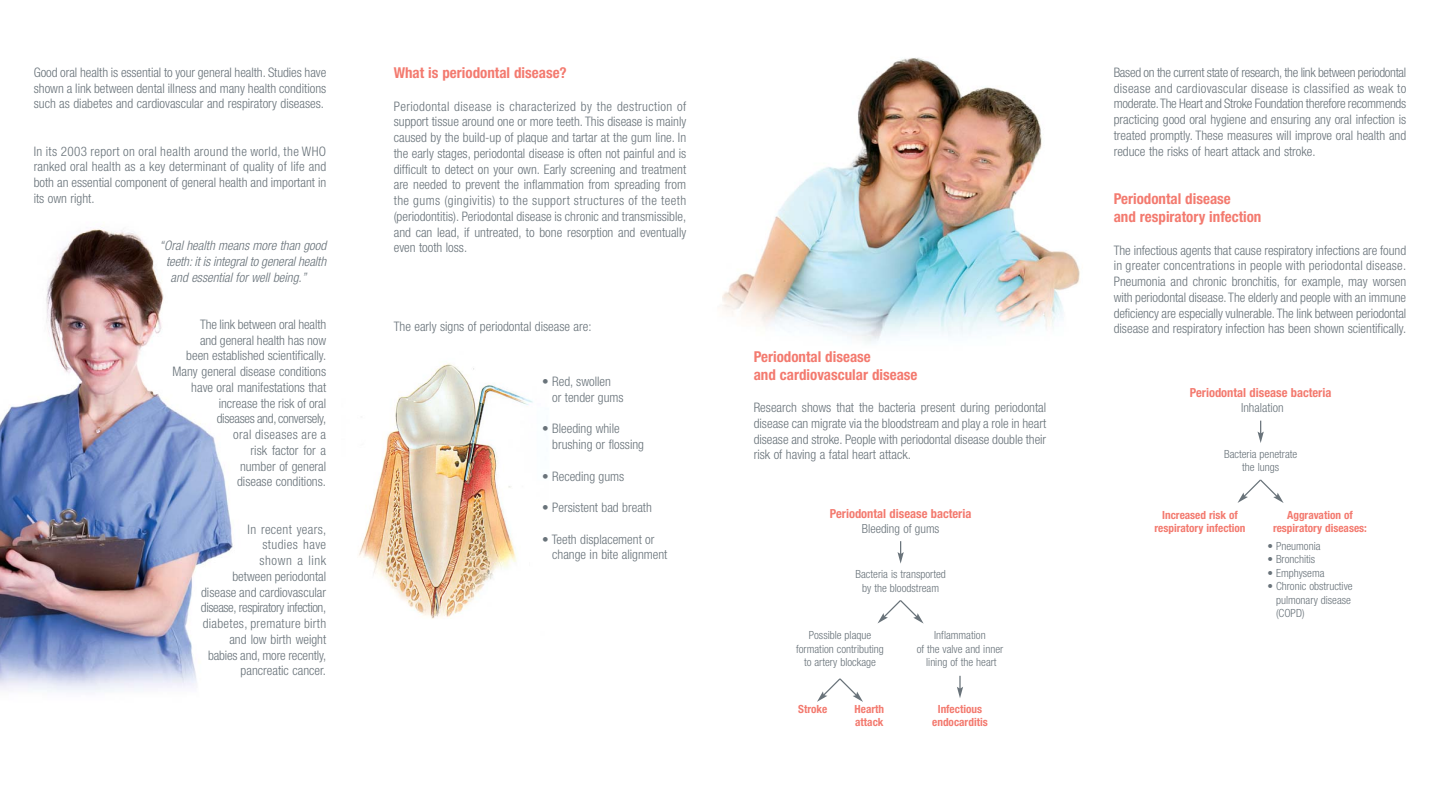
<style>
.page{position:relative;width:1440px;height:810px;background:#fff}
.page>*{position:absolute;margin:0;border:0;box-sizing:border-box;transform-origin:0 0}
.t1{font:700 condensed 15px/18px "Helvetica Neue";color:#f37a6f}
.t2{font:300 condensed 13.12px/15.8px "Helvetica Neue";color:#69737a;text-align:justify}
.t3{font:italic 300 condensed 13.12px "Helvetica Neue";color:#69737a}
.t4{font:700 condensed 12.5px "Helvetica Neue";color:#f37a6f}
.t5{font:300 condensed 12.5px "Helvetica Neue";color:#69737a}
.t6{font:300 condensed 11.25px/13.5px "Helvetica Neue";color:#69737a;text-align:center}
.t7{font:700 condensed 11.25px/13.5px "Helvetica Neue";color:#f37a6f;text-align:center}
</style>
<div class="page">
<img style="left:0;top:229px;width:233px;height:463px">
<img style="left:359px;top:363px;width:174px;height:256px">
<svg style="left:1258px;top:421px;width:6px;height:22px"></svg>
<svg style="left:1238px;top:479px;width:46px;height:24px"></svg>
<img style="left:722px;top:57px;width:358px;height:285px">
<svg style="left:898px;top:541px;width:6px;height:23px"></svg>
<svg style="left:957px;top:676px;width:6px;height:22px"></svg>
<svg style="left:878px;top:600px;width:46px;height:24px"></svg>
<svg style="left:817px;top:678px;width:46px;height:24px"></svg>
<p class="t2" style="left:34px;top:65px;width:294px">Good oral health is essential to your general health. Studies have shown a link between dental illness and many health conditions such as diabetes and cardiovascular and respiratory diseases.</p>
<p class="t2" style="left:34px;top:144px;width:294px">In its 2003 report on oral health around the world, the WHO ranked oral health as a key determinant of quality of life and both an essential component of general health and important in its own right.</p>
<p class="t3" style="left:160px;top:241px;width:171px">“Oral health means more than good</p>
<p class="t3" style="left:166px;top:256px;width:164px">teeth: itis integralto generalhealth</p>
<p class="t3" style="left:171px;top:272px;width:140px">and essential for well being.”</p>
<p class="t2" style="left:173px;top:317px;width:155px;text-align:right">The link between oral health<br>and general health has now<br>been established scientifically.<br>Many general disease conditions have oral manifestations that increase the risk of oral<br>diseases and, conversely,<br>oral diseases are a<br>risk factor for a<br>number of general<br>disease conditions.</p>
<p class="t2" style="left:201px;top:522px;width:127px;text-align:right">In recent years,<br>studies have<br>shown a link<br>between periodontal disease and cardiovascular disease, respiratory infection, diabetes, premature birth and low birth weight babies and, more recently, pancreatic cancer.</p>
<p class="t1" style="left:394px;top:65px;width:175px">What is periodontal disease?</p>
<p class="t2" style="left:394px;top:99px;width:294px">Periodontal disease is characterized by the destruction of support tissue around one or more teeth. This disease is mainly caused by the build-up of plaque and tartar at the gum line. In the early stages, periodontal disease is often not painful and is difficult to detect on your own. Early screening and treatment are needed to prevent the inflammation from spreading from the gums (gingivitis) to the support structures of the teeth (periodontitis). Periodontal disease is chronic and transmissible, and can lead, if untreated, to bone resorption and eventually even tooth loss.</p>
<p class="t2" style="left:394px;top:320px;width:199px">The early signs of periodontal disease are:</p>
<p class="t2" style="left:552px;top:375px;width:73px;text-indent:-10px">• Red, swollen<br>or tender gums</p>
<p class="t2" style="left:552px;top:422px;width:93px;text-indent:-10px">• Bleeding while brushing or flossing</p>
<p class="t2" style="left:542px;top:469px;width:84px">• Receding gums</p>
<p class="t2" style="left:542px;top:501px;width:111px">• Persistent bad breath</p>
<p class="t2" style="left:552px;top:532px;width:117px;text-indent:-10px">• Teeth displacement or change in bite alignment</p>
<p class="t1" style="left:754px;top:349px;width:165px">Periodontal disease<br>and cardiovascular disease</p>
<p class="t2" style="left:754px;top:401px;width:294px">Research shows that the bacteria present during periodontal disease can migrate via the bloodstream and play a role in heart disease and stroke. People with periodontal disease double their risk of having a fatal heart attack.</p>
<p class="t4" style="left:830px;top:509px;width:143px">Periodontal disease bacteria</p>
<p class="t5" style="left:862px;top:524px;width:79px">Bleeding of gums</p>
<p class="t6" style="left:856px;top:568px;width:92px">Bacteria is transported by the bloodstream</p>
<p class="t6" style="left:796px;top:629px;width:89px">Possible plaque formation contributing to artery blockage</p>
<p class="t6" style="left:917px;top:629px;width:88px">Inflammation<br>of the valve and inner lining of the heart</p>
<p class="t7" style="left:855px;top:703px;width:31px;text-align:left">Hearth attack</p>
<p class="t7" style="left:798px;top:703px;width:31px">Stroke</p>
<p class="t7" style="left:932px;top:703px;width:57px">Infectious endocarditis</p>
<p class="t2" style="left:1114px;top:65px;width:294px">Based on the current state of research, the link between periodontal disease and cardiovascular disease is classified as weak to moderate.The Heart and Stroke Foundation therefore recommends practicing good oral hygiene and ensuring any oral infection is treated promptly. These measures will improve oral health and reduce the risks of heart attack and stroke.</p>
<p class="t1" style="left:1114px;top:191px;width:149px">Periodontal disease<br>and respiratory infection</p>
<p class="t2" style="left:1114px;top:243px;width:294px">The infectious agents that cause respiratory infections are found in greater concentrations in people with periodontal disease.<br>Pneumonia and chronic bronchitis, for example, may worsen with periodontal disease. The elderly and people with an immune deficiency are especially vulnerable. The link between periodontal disease and respiratory infection has been shown scientifically.</p>
<p class="t4" style="left:1190px;top:388px;width:143px">Periodontal disease bacteria</p>
<p class="t5" style="left:1241px;top:403px;width:44px">Inhalation</p>
<p class="t6" style="left:1224px;top:448px;width:75px">Bacteria penetrate the lungs</p>
<p class="t7" style="left:1154px;top:509px;width:93px">Increased risk of respiratory infection</p>
<p class="t7" style="left:1273px;top:509px;width:95px">Aggravation of respiratory diseases:</p>
<p class="t6" style="left:1267px;top:540px;width:55px">• Pneumonia</p>
<p class="t6" style="left:1267px;top:553px;width:49px">• Bronchitis</p>
<p class="t6" style="left:1267px;top:567px;width:59px">• Emphysema</p>
<p class="t6" style="left:1276px;top:580px;width:78px;text-align:left;text-indent:-9px">• Chronic obstructive pulmonary disease (COPD)</p>
</div>
